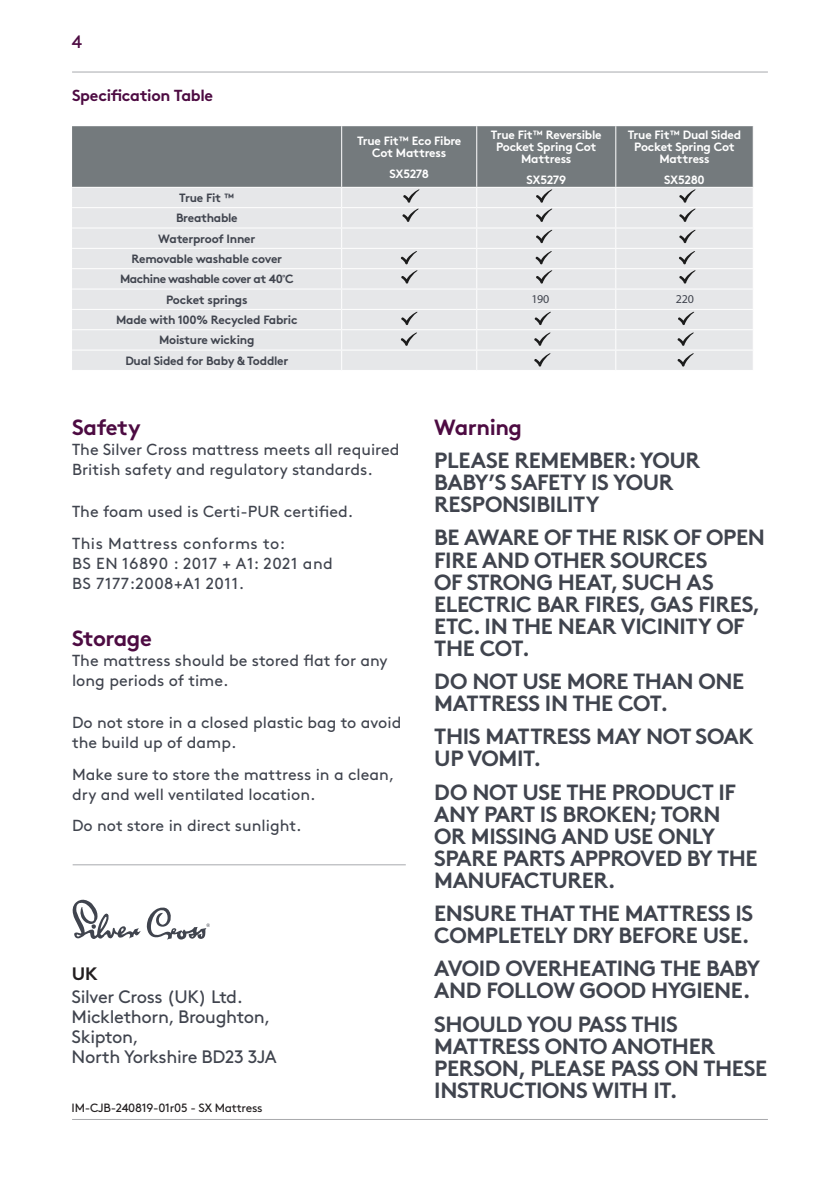
<style>
.page{position:relative;width:840px;height:1191px;background:#fff}
.page>*{position:absolute;margin:0;border:0;box-sizing:border-box;transform-origin:0 0}
.Body_Warnings_No_Indent{font:700 22px/22px "Brown Std";letter-spacing:-.02em;color:#40444e}
.t1{font:700 22px "Brown Std";letter-spacing:-.02em;color:#4d0b42}
.Body_Text_No_Indent{font:18px/20px "Brown Std";letter-spacing:-.02em;color:#40444e}
._4_Section_Headers{font:700 18px "Brown Std";color:#231f20}
.t2{font:18px "Brown Std";color:#4d0b42}
.t3{font:16px/20px "Brown Std";color:#40444e}
.t4{font:16px/20px "Brown Std";letter-spacing:.03em;color:#40444e}
.t5{font:700 16px "Brown Std";letter-spacing:-.02em;color:#4d0b42}
.Body_Text_Indent{font:700 12px "Brown Std";letter-spacing:-.02em;color:#40444e}
.Body_Text_Indent-2{font:700 12px/12px "Brown Std";letter-spacing:-.02em;color:#fff;text-align:center}
.Body_Text_No_Indent-2{font:12px "Brown Std";letter-spacing:-.02em;color:#231f20}
.Body_Text_Indent-3{font:700 12px "Brown Std";letter-spacing:-.04em;color:#40444e}
.Body_Text_Indent-4{font:12px "Myriad Pro";letter-spacing:-.02em;color:#40444e}
</style>
<div class="page">
<hr style="left:72px;top:72px;width:695px;height:1px;background:#a8a9ad">
<hr style="left:72px;top:1119px;width:695px;height:1px;background:#a8a9ad">
<div style="left:72px;top:126px;width:680px;height:61px;background:#747a7d"></div>
<div style="left:72px;top:188px;width:680px;height:182px;background:#e6e7e9"></div>
<hr style="left:341px;top:126px;width:1px;height:61px;background:#fff">
<hr style="left:476px;top:126px;width:1px;height:61px;background:#fff">
<hr style="left:615px;top:126px;width:1px;height:61px;background:#fff">
<hr style="left:72px;top:207px;width:269px;height:1px;background:#fff">
<hr style="left:341px;top:207px;width:135px;height:1px;background:#fff">
<hr style="left:476px;top:207px;width:139px;height:1px;background:#fff">
<hr style="left:615px;top:207px;width:138px;height:1px;background:#fff">
<hr style="left:72px;top:227px;width:269px;height:1px;background:#fff">
<hr style="left:341px;top:227px;width:135px;height:1px;background:#fff">
<hr style="left:476px;top:227px;width:139px;height:1px;background:#fff">
<hr style="left:615px;top:227px;width:138px;height:1px;background:#fff">
<hr style="left:72px;top:248px;width:269px;height:1px;background:#fff">
<hr style="left:341px;top:248px;width:135px;height:1px;background:#fff">
<hr style="left:476px;top:248px;width:139px;height:1px;background:#fff">
<hr style="left:615px;top:248px;width:138px;height:1px;background:#fff">
<hr style="left:72px;top:268px;width:269px;height:1px;background:#fff">
<hr style="left:341px;top:268px;width:135px;height:1px;background:#fff">
<hr style="left:476px;top:268px;width:139px;height:1px;background:#fff">
<hr style="left:615px;top:268px;width:138px;height:1px;background:#fff">
<hr style="left:72px;top:288px;width:269px;height:1px;background:#fff">
<hr style="left:341px;top:288px;width:135px;height:1px;background:#fff">
<hr style="left:476px;top:288px;width:139px;height:1px;background:#fff">
<hr style="left:615px;top:288px;width:138px;height:1px;background:#fff">
<hr style="left:72px;top:309px;width:269px;height:1px;background:#fff">
<hr style="left:341px;top:309px;width:135px;height:1px;background:#fff">
<hr style="left:476px;top:309px;width:139px;height:1px;background:#fff">
<hr style="left:615px;top:309px;width:138px;height:1px;background:#fff">
<hr style="left:72px;top:329px;width:269px;height:1px;background:#fff">
<hr style="left:341px;top:329px;width:135px;height:1px;background:#fff">
<hr style="left:476px;top:329px;width:139px;height:1px;background:#fff">
<hr style="left:615px;top:329px;width:138px;height:1px;background:#fff">
<hr style="left:72px;top:349px;width:269px;height:1px;background:#fff">
<hr style="left:341px;top:349px;width:135px;height:1px;background:#fff">
<svg style="left:341px;top:188px;width:1px;height:182px"></svg>
<hr style="left:476px;top:349px;width:139px;height:1px;background:#fff">
<svg style="left:476px;top:188px;width:1px;height:182px"></svg>
<hr style="left:615px;top:349px;width:138px;height:1px;background:#fff">
<svg style="left:615px;top:188px;width:1px;height:182px"></svg>
<svg style="left:752px;top:188px;width:1px;height:182px"></svg>
<svg style="left:403px;top:189px;width:16px;height:14px"></svg>
<svg style="left:402px;top:209px;width:16px;height:13px"></svg>
<svg style="left:401px;top:270px;width:16px;height:13px"></svg>
<svg style="left:535px;top:189px;width:17px;height:14px"></svg>
<svg style="left:679px;top:189px;width:16px;height:14px"></svg>
<svg style="left:535px;top:209px;width:17px;height:13px"></svg>
<svg style="left:679px;top:209px;width:16px;height:13px"></svg>
<svg style="left:535px;top:230px;width:17px;height:13px"></svg>
<svg style="left:679px;top:230px;width:16px;height:13px"></svg>
<svg style="left:535px;top:270px;width:17px;height:13px"></svg>
<svg style="left:679px;top:270px;width:16px;height:13px"></svg>
<svg style="left:401px;top:312px;width:16px;height:13px"></svg>
<svg style="left:534px;top:312px;width:16px;height:13px"></svg>
<svg style="left:677px;top:312px;width:16px;height:13px"></svg>
<svg style="left:400px;top:332px;width:17px;height:14px"></svg>
<svg style="left:534px;top:332px;width:16px;height:14px"></svg>
<svg style="left:677px;top:332px;width:16px;height:14px"></svg>
<svg style="left:534px;top:353px;width:16px;height:13px"></svg>
<svg style="left:677px;top:353px;width:16px;height:13px"></svg>
<svg style="left:400px;top:251px;width:17px;height:13px"></svg>
<svg style="left:535px;top:251px;width:16px;height:13px"></svg>
<svg style="left:678px;top:251px;width:16px;height:13px"></svg>
<svg style="left:72px;top:899px;width:138px;height:41px"></svg>
<hr style="left:73px;top:864px;width:332px;height:1px;background:#a8a9ad">
<p class="t2" style="left:72px;top:31px;width:12px">4</p>
<p class="t5" style="left:72px;top:86px;width:142px">Specification Table</p>
<p class="Body_Text_Indent" style="left:179px;top:190px;width:57px">True Fit ™</p>
<p class="Body_Text_Indent" style="left:176px;top:211px;width:63px">Breathable</p>
<p class="Body_Text_Indent" style="left:158px;top:231px;width:98px">Waterproof Inner</p>
<p class="Body_Text_Indent" style="left:131px;top:251px;width:152px">Removable washable cover</p>
<p class="Body_Text_Indent-3" style="left:120px;top:272px;width:175px">Machine washable cover at 40<sup>ᵒ</sup>C</p>
<p class="Body_Text_Indent" style="left:166px;top:292px;width:83px">Pocket springs</p>
<p class="Body_Text_Indent" style="left:116px;top:312px;width:183px">Made with 100% Recycled Fabric</p>
<p class="Body_Text_Indent" style="left:159px;top:333px;width:97px">Moisture wicking</p>
<p class="Body_Text_Indent" style="left:125px;top:353px;width:164px">Dual Sided for Baby &amp; Toddler</p>
<p class="Body_Text_Indent-2" style="left:357px;top:135px;width:106px">True Fit™ Eco Fibre<br>Cot Mattress</p>
<p class="Body_Text_Indent-2" style="left:389px;top:167px;width:41px">SX5278</p>
<p class="Body_Text_Indent-2" style="left:490px;top:129px;width:112px">True Fit™ Reversible<br>Pocket Spring Cot<br>Mattress</p>
<p class="Body_Text_Indent-2" style="left:526px;top:173px;width:41px">SX5279</p>
<p class="Body_Text_Indent-2" style="left:627px;top:129px;width:115px">True Fit™ Dual Sided<br>Pocket Spring Cot<br>Mattress</p>
<p class="Body_Text_Indent-2" style="left:663px;top:173px;width:42px">SX5280</p>
<p class="Body_Text_Indent-4" style="left:531px;top:291px;width:19px">190</p>
<p class="Body_Text_Indent-4" style="left:675px;top:291px;width:19px">220</p>
<p class="t1" style="left:72px;top:413px;width:70px">Safety</p>
<p class="t3" style="left:72px;top:439px;width:329px">The Silver Cross mattress meets all required<br>British safety and regulatory standards.</p>
<p class="t3" style="left:72px;top:502px;width:282px">The foam used is Certi-PUR certified.</p>
<p class="t4" style="left:72px;top:533px;width:262px">This Mattress conforms to:<br>BS EN 16890 : 2017 + A1: 2021 and<br>BS 7177:2008+A1 2011.</p>
<p class="t1" style="left:72px;top:624px;width:81px">Storage</p>
<p class="t3" style="left:72px;top:650px;width:317px">The mattress should be stored flat for any long periods of time.</p>
<p class="t3" style="left:72px;top:713px;width:331px">Do not store in a closed plastic bag to avoid the build up of damp.</p>
<p class="t3" style="left:72px;top:764px;width:324px">Make sure to store the mattress in a clean, dry and well ventilated location.</p>
<p class="t3" style="left:72px;top:815px;width:231px">Do not store in direct sunlight.</p>
<p class="_4_Section_Headers" style="left:72px;top:963px;width:27px">UK</p>
<p class="Body_Text_No_Indent" style="left:72px;top:987px;width:206px">Silver Cross (UK) Ltd.<br>Micklethorn, Broughton,<br>Skipton,<br>North Yorkshire BD23 3JA</p>
<p class="Body_Text_No_Indent-2" style="left:72px;top:1101px;width:192px">IM-CJB-240819-01r05 - SX Mattress</p>
<p class="t1" style="left:434px;top:413px;width:89px">Warning</p>
<p class="Body_Warnings_No_Indent" style="left:434px;top:449px;width:267px">PLEASE REMEMBER: YOUR<br>BABY’S SAFETY IS YOUR<br>RESPONSIBILITY</p>
<p class="Body_Warnings_No_Indent" style="left:434px;top:526px;width:332px">BE AWARE OF THE RISK OF OPEN<br>FIRE AND OTHER SOURCES<br>OF STRONG HEAT, SUCH AS<br>ELECTRIC BAR FIRES, GAS FIRES,<br>ETC. IN THE NEAR VICINITY OF<br>THE COT.</p>
<p class="Body_Warnings_No_Indent" style="left:434px;top:670px;width:311px">DO NOT USE MORE THAN ONE<br>MATTRESS IN THE COT.</p>
<p class="Body_Warnings_No_Indent" style="left:434px;top:725px;width:321px">THIS MATTRESS MAY NOT SOAK<br>UP VOMIT.</p>
<p class="Body_Warnings_No_Indent" style="left:434px;top:780px;width:324px">DO NOT USE THE PRODUCT IF<br>ANY PART IS BROKEN; TORN<br>OR MISSING AND USE ONLY<br>SPARE PARTS APPROVED BY THE<br>MANUFACTURER.</p>
<p class="Body_Warnings_No_Indent" style="left:434px;top:902px;width:320px">ENSURE THAT THE MATTRESS IS<br>COMPLETELY DRY BEFORE USE.</p>
<p class="Body_Warnings_No_Indent" style="left:434px;top:957px;width:327px">AVOID OVERHEATING THE BABY<br>AND FOLLOW GOOD HYGIENE.</p>
<p class="Body_Warnings_No_Indent" style="left:434px;top:1013px;width:334px">SHOULD YOU PASS THIS<br>MATTRESS ONTO ANOTHER<br>PERSON, PLEASE PASS ON THESE<br>INSTRUCTIONS WITH IT.</p>
</div>
